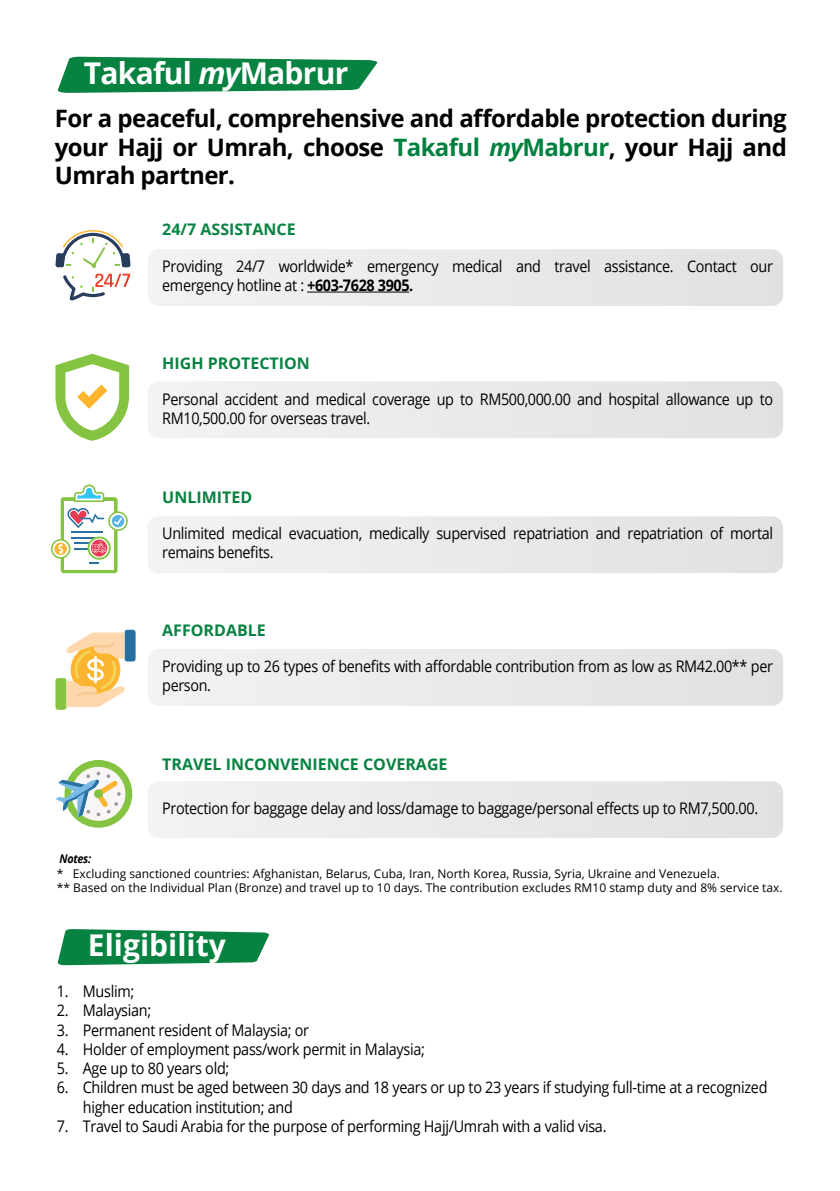
<style>
.page{position:relative;width:840px;height:1191px;background:#fff}
.page>*{position:absolute;margin:0;border:0;box-sizing:border-box;transform-origin:0 0}
.t1{font:700 30px "Open Sans";letter-spacing:-.025em;color:#fff}
.t2{font:700 30px "Open Sans";color:#fff}
.t3{font:700 24px/28.8px "Open Sans";letter-spacing:-.025em;color:#000;text-align:justify}
.t4{font:16px/19.2px "Open Sans";letter-spacing:-.025em;color:#000;scale:.9 1}
.t5{font:700 16px "Open Sans";color:#078241}
.t6{font:12px/14.4px "Open Sans";color:#000}
.t7{font:italic 700 12px "Open Sans";letter-spacing:-.025em;color:#000;scale:.9 1}
.s1{font-style:italic}
.s2{color:#00803e}
.s3{font-style:italic;color:#00803e}
.s4{font-weight:700}
</style>
<div class="page">
<svg style="left:58px;top:929px;width:211px;height:36px;background:#259158"></svg>
<svg style="left:58px;top:57px;width:319px;height:36px;background:#259158"></svg>
<div style="left:148px;top:249px;width:634px;height:57px;background:#e9eaea"></div>
<div style="left:148px;top:381px;width:634px;height:57px;background:#e9eaea"></div>
<div style="left:148px;top:516px;width:634px;height:57px;background:#e9eaea"></div>
<div style="left:148px;top:649px;width:634px;height:57px;background:#e9eaea"></div>
<div style="left:148px;top:781px;width:634px;height:57px;background:#e9eaea"></div>
<hr style="left:307px;top:292px;width:102px;height:1px;background:#000">
<svg style="left:61px;top:497px;width:56px;height:76px"></svg>
<div style="left:64px;top:501px;width:50px;height:68px;background:#fff"></div>
<svg style="left:74px;top:484px;width:30px;height:18px"></svg>
<svg style="left:51px;top:508px;width:77px;height:56px"></svg>
<svg style="left:63px;top:274px;width:67px;height:26px"></svg>
<svg style="left:55px;top:230px;width:75px;height:38px"></svg>
<svg style="left:55px;top:354px;width:74px;height:87px"></svg>
<div style="left:55px;top:678px;width:11px;height:32px;background:#85c442;border-radius:3px"></div>
<div style="left:124px;top:630px;width:11px;height:31px;background:#2970a2;border-radius:3px"></div>
<svg style="left:66px;top:632px;width:59px;height:75px"></svg>
<svg style="left:56px;top:760px;width:76px;height:67px"></svg>
<div style="left:94px;top:789px;width:9px;height:9px;background:#85c442;border-radius:50%"></div>
<h1 class="t1" style="left:84px;top:52px;width:266px">Takaful <span class="s1">my</span>Mabrur</h1>
<h2 class="t3" style="left:55px;top:103px;width:733px">For a peaceful, comprehensive and affordable protection during your Hajj or Umrah, choose <span class="s2">Takaful</span> <span class="s3">my</span><span class="s2">Mabrur</span>, your Hajj and Umrah partner.</h2>
<p class="t5" style="left:162px;top:218px;width:135px">24/7 ASSISTANCE</p>
<p class="t4" style="left:162px;top:256px;width:679px">Providing 24/7 worldwide* emergency medical and travel assistance. Contact our emergency hotline at : <span class="s4">+603-7628 3905.</span></p>
<p class="t5" style="left:162px;top:352px;width:149px">HIGH PROTECTION</p>
<p class="t4" style="left:162px;top:389px;width:679px">Personal accident and medical coverage up to RM500,000.00 and hospital allowance up to<br>RM10,500.00 for overseas travel.</p>
<p class="t5" style="left:162px;top:485px;width:91px">UNLIMITED</p>
<p class="t4" style="left:162px;top:523px;width:679px">Unlimited medical evacuation, medically supervised repatriation and repatriation of mortal remains benefits.</p>
<p class="t5" style="left:162px;top:619px;width:105px">AFFORDABLE</p>
<p class="t4" style="left:162px;top:656px;width:679px">Providing up to 26 types of benefits with affordable contribution from as low as RM42.00** per person.</p>
<p class="t5" style="left:162px;top:752px;width:287px">TRAVEL INCONVENIENCE COVERAGE</p>
<p class="t4" style="left:162px;top:798px;width:663px">Protection for baggage delay and loss/damage to baggage/personal effects up to RM7,500.00.</p>
<p class="t7" style="left:59px;top:850px;width:37px">Notes:</p>
<p class="t6" style="left:57px;top:865px;width:726px">* Excluding sanctioned countries: Afghanistan, Belarus, Cuba, Iran, North Korea, Russia, Syria, Ukraine and Venezuela.<br>** Based on the Individual Plan (Bronze) and travel up to 10 days. The contribution excludes RM10 stamp duty and 8% service tax.</p>
<h1 class="t2" style="left:88px;top:924px;width:139px">Eligibility</h1>
<p class="t4" style="left:57px;top:981px;width:88px">1. Muslim;</p>
<p class="t4" style="left:57px;top:1000px;width:107px">2. Malaysian;</p>
<p class="t4" style="left:57px;top:1019px;width:282px">3. Permanent resident of Malaysia; or</p>
<p class="t4" style="left:57px;top:1039px;width:410px">4. Holder of employment pass/work permit in Malaysia;</p>
<p class="t4" style="left:57px;top:1058px;width:193px">5. Age up to 80 years old;</p>
<p class="t4" style="left:83px;top:1077px;width:762px;text-indent:-26px">6. Children must be aged between 30 days and 18 years or up to 23 years if studying full-time at a recognized higher education institution; and</p>
<p class="t4" style="left:57px;top:1115px;width:612px">7. Travel to Saudi Arabia for the purpose of performing Hajj/Umrah with a valid visa.</p>
</div>
